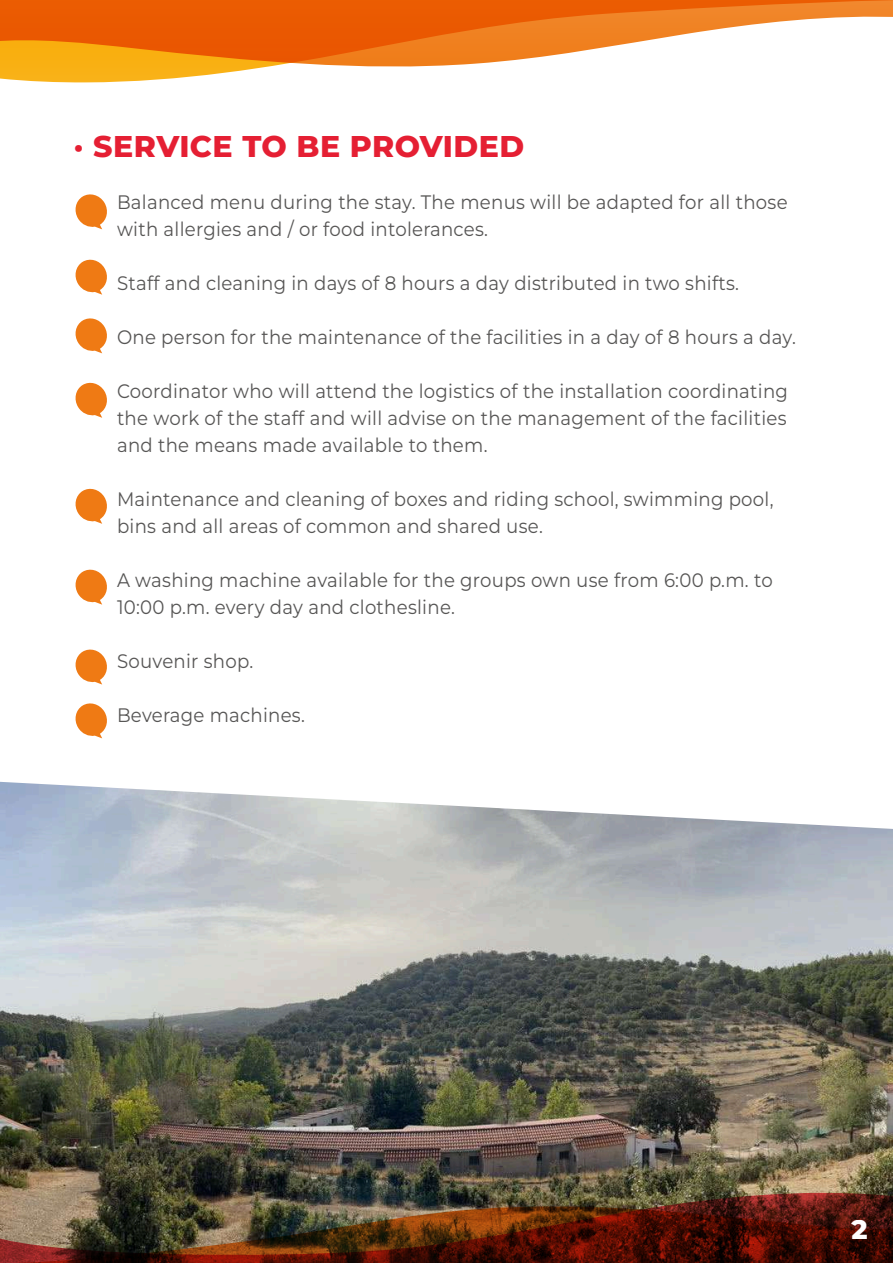
<style>
.page{position:relative;width:893px;height:1263px;background:#fff}
.page>*{position:absolute;margin:0;border:0;box-sizing:border-box;transform-origin:0 0}
.t1{font:800 30px "Montserrat";letter-spacing:.015em;color:#e51f33}
.t2{font:800 27px "Montserrat";color:#fff}
.t3{font:19.5px/27px "Montserrat";letter-spacing:.015em;color:#575655;scale:.93 1}
</style>
<div class="page">
<img style="left:0;top:782px;width:893px;height:411px">
<svg style="left:75px;top:488px;width:32px;height:36px"></svg>
<svg style="left:75px;top:569px;width:32px;height:36px"></svg>
<svg style="left:75px;top:649px;width:32px;height:35px"></svg>
<svg style="left:75px;top:259px;width:32px;height:36px"></svg>
<svg style="left:75px;top:194px;width:32px;height:35px"></svg>
<svg style="left:75px;top:318px;width:32px;height:35px"></svg>
<svg style="left:75px;top:382px;width:32px;height:36px"></svg>
<svg style="left:75px;top:703px;width:32px;height:35px"></svg>
<svg style="left:0;top:0;width:893px;height:83px"></svg>
<svg style="left:0;top:14px;width:893px;height:52px"></svg>
<img style="left:0;top:1193px;width:893px;height:13px">
<img style="left:0;top:1206px;width:893px;height:57px">
<h1 class="t1" style="left:74px;top:126px;width:452px">· SERVICE TO BE PROVIDED</h1>
<p class="t3" style="left:117px;top:188px;width:723px">Balanced menu during the stay. The menus will be adapted for all those with allergies and / or food intolerances.</p>
<p class="t3" style="left:117px;top:269px;width:670px">Staff and cleaning in days of 8 hours a day distributed in two shifts.</p>
<p class="t3" style="left:117px;top:323px;width:731px">One person for the maintenance of the facilities in a day of 8 hours a day.</p>
<p class="t3" style="left:117px;top:377px;width:723px;text-align:justify">Coordinator who will attend the logistics of the installation coordinating the work of the staff and will advise on the management of the facilities and the means made available to them.</p>
<p class="t3" style="left:117px;top:485px;width:707px">Maintenance and cleaning of boxes and riding school, swimming pool, bins and all areas of common and shared use.</p>
<p class="t3" style="left:117px;top:566px;width:707px">A washing machine available for the groups own use from 6:00 p.m. to<br>10:00 p.m. every day and clothesline.</p>
<p class="t3" style="left:117px;top:647px;width:148px">Souvenir shop.</p>
<p class="t3" style="left:117px;top:701px;width:204px">Beverage machines.</p>
<h2 class="t2" style="left:851px;top:1212px;width:18px">2</h2>
</div>
